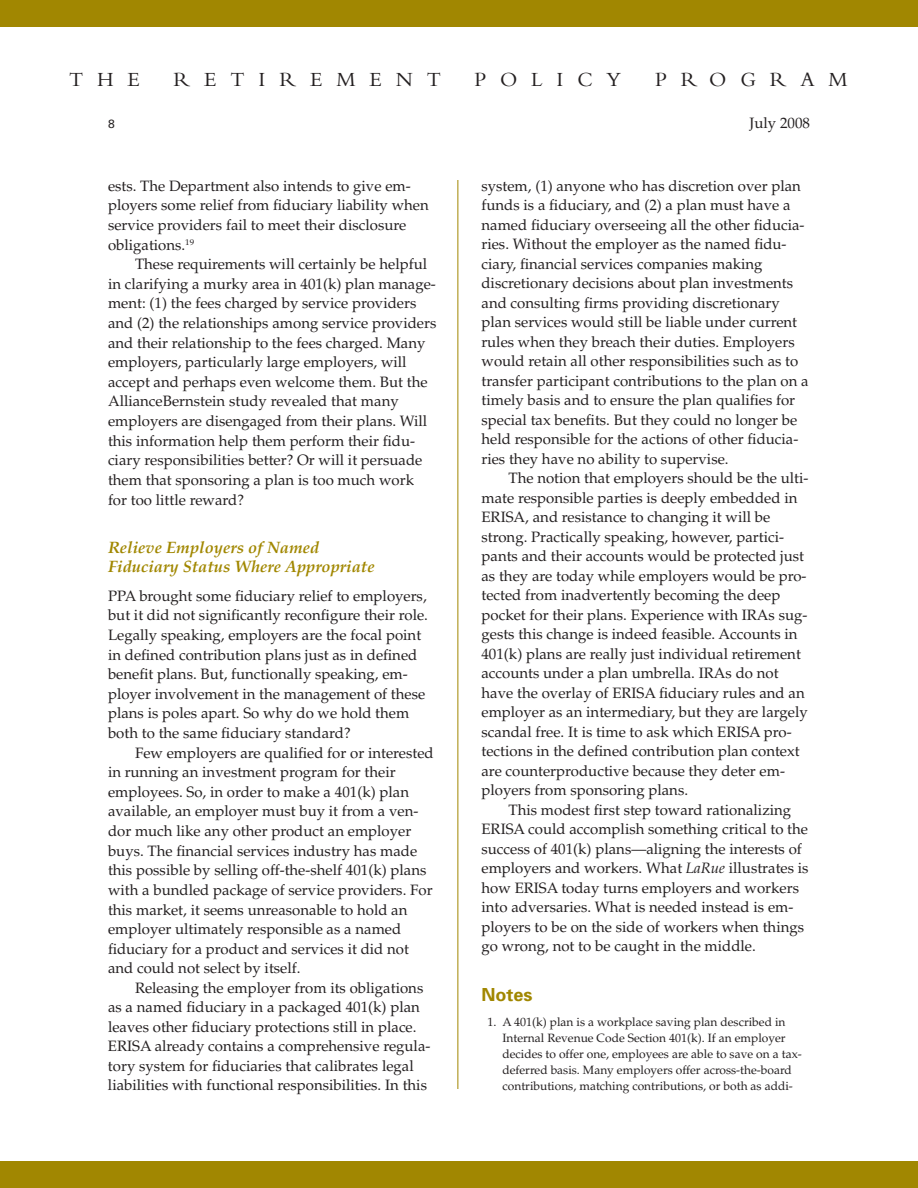
<style>
.page{position:relative;width:918px;height:1188px;background:#fff}
.page>*{position:absolute;margin:0;border:0;box-sizing:border-box;transform-origin:0 0}
.t1{font:21px "Bembo";letter-spacing:.66em;color:#231f20}
.t2{font:700 18px "Univers";color:#a18701}
.t3{font:italic 700 16.5px/19.6px "Palatino";color:#a18701}
.t4{font:15px/19.5px "Palatino";color:#231f20}
.t5{font:12px/16.2px "Palatino";color:#231f20}
.t6{font:12px "Univers";color:#231f20}
.s1{font-style:italic}
</style>
<div class="page">
<div style="left:0;top:0;width:918px;height:27px;background:#a18701"></div>
<div style="left:0;top:1161px;width:918px;height:27px;background:#a18701"></div>
<hr style="left:458px;top:180px;width:1px;height:909px;background:#a18701">
<h1 class="t1" style="left:69px;top:72px;width:73px">THE</h1>
<h1 class="t1" style="left:174px;top:72px;width:269px">RETIREMENT</h1>
<h1 class="t1" style="left:474px;top:72px;width:149px">POLICY</h1>
<h1 class="t1" style="left:655px;top:72px;width:194px">PROGRAM</h1>
<p class="t6" style="left:108px;top:119px;width:8px">8</p>
<p class="t4" style="left:750px;top:115px;width:62px">July 2008</p>
<p class="t4" style="left:108px;top:178px;width:322px">ests. The Department also intends to give em&shy;ployers some relief from fiduciary liability when service providers fail to meet their disclosure obligations.<sup>19</sup></p>
<p class="t4" style="left:108px;top:256px;width:330px;text-indent:27px">These requirements will certainly be helpful in clarifying a murky area in 401(k) plan manage&shy;ment: (1) the fees charged by service providers and (2) the relationships among service providers and their relationship to the fees charged. Many employers, particularly large employers, will accept and perhaps even welcome them. But the AllianceBernstein study revealed that many employers are disengaged from their plans. Will this information help them perform their fidu&shy;ciary responsibilities better? Or will it persuade them that sponsoring a plan is too much work for too little reward?</p>
<p class="t3" style="left:108px;top:539px;width:268px">Relieve Employers of Named<br>Fiduciary Status Where Appropriate</p>
<p class="t4" style="left:108px;top:588px;width:322px">PPA brought some fiduciary relief to employers, but it did not significantly reconfigure their role.<br>Legally speaking, employers are the focal point in defined contribution plans just as in defined benefit plans. But, functionally speaking, em&shy;ployer involvement in the management of these plans is poles apart. So why do we hold them both to the same fiduciary standard?</p>
<p class="t4" style="left:108px;top:744px;width:327px;text-indent:27px">Few employers are qualified for or interested in running an investment program for their employees. So, in order to make a 401(k) plan available, an employer must buy it from a ven&shy;dor much like any other product an employer buys. The financial services industry has made this possible by selling off-the-shelf 401(k) plans with a bundled package of service providers. For this market, it seems unreasonable to hold an employer ultimately responsible as a named fiduciary for a product and services it did not and could not select by itself.</p>
<p class="t4" style="left:108px;top:980px;width:324px;text-indent:27px">Releasing the employer from its obligations as a named fiduciary in a packaged 401(k) plan leaves other fiduciary protections still in place.<br>ERISA already contains a comprehensive regula&shy;tory system for fiduciaries that calibrates legal liabilities with functional responsibilities. In this</p>
<p class="t4" style="left:482px;top:178px;width:329px">system, (1) anyone who has discretion over plan funds is a fiduciary, and (2) a plan must have a named fiduciary overseeing all the other fiducia&shy;ries. Without the employer as the named fidu&shy;ciary, financial services companies making discretionary decisions about plan investments and consulting firms providing discretionary plan services would still be liable under current rules when they breach their duties. Employers would retain all other responsibilities such as to transfer participant contributions to the plan on a timely basis and to ensure the plan qualifies for special tax benefits. But they could no longer be held responsible for the actions of other fiducia&shy;ries they have no ability to supervise.</p>
<p class="t4" style="left:481px;top:470px;width:329px;text-indent:27px">The notion that employers should be the ulti&shy;mate responsible parties is deeply embedded in ERISA, and resistance to changing it will be strong. Practically speaking, however, partici&shy;pants and their accounts would be protected just as they are today while employers would be pro&shy;tected from inadvertently becoming the deep pocket for their plans. Experience with IRAs sug&shy;gests this change is indeed feasible. Accounts in 401(k) plans are really just individual retirement accounts under a plan umbrella. IRAs do not have the overlay of ERISA fiduciary rules and an employer as an intermediary, but they are largely scandal free. It is time to ask which ERISA pro&shy;tections in the defined contribution plan context are counterproductive because they deter em&shy;ployers from sponsoring plans.</p>
<p class="t4" style="left:481px;top:802px;width:329px;text-indent:27px">This modest first step toward rationalizing ERISA could accomplish something critical to the success of 401(k) plans—aligning the interests of employers and workers. What <span class="s1">LaRue</span> illustrates is how ERISA today turns employers and workers into adversaries. What is needed instead is em&shy;ployers to be on the side of workers when things go wrong, not to be caught in the middle.</p>
<p class="t2" style="left:482px;top:988px;width:53px">Notes</p>
<p class="t5" style="left:502px;top:1015px;width:301px;text-indent:-15px">1. A 401(k) plan is a workplace saving plan described in Internal Revenue Code Section 401(k). If an employer decides to offer one, employees are able to save on a tax&shy;deferred basis. Many employers offer across-the-board contributions, matching contributions, or both as addi-</p>
</div>
